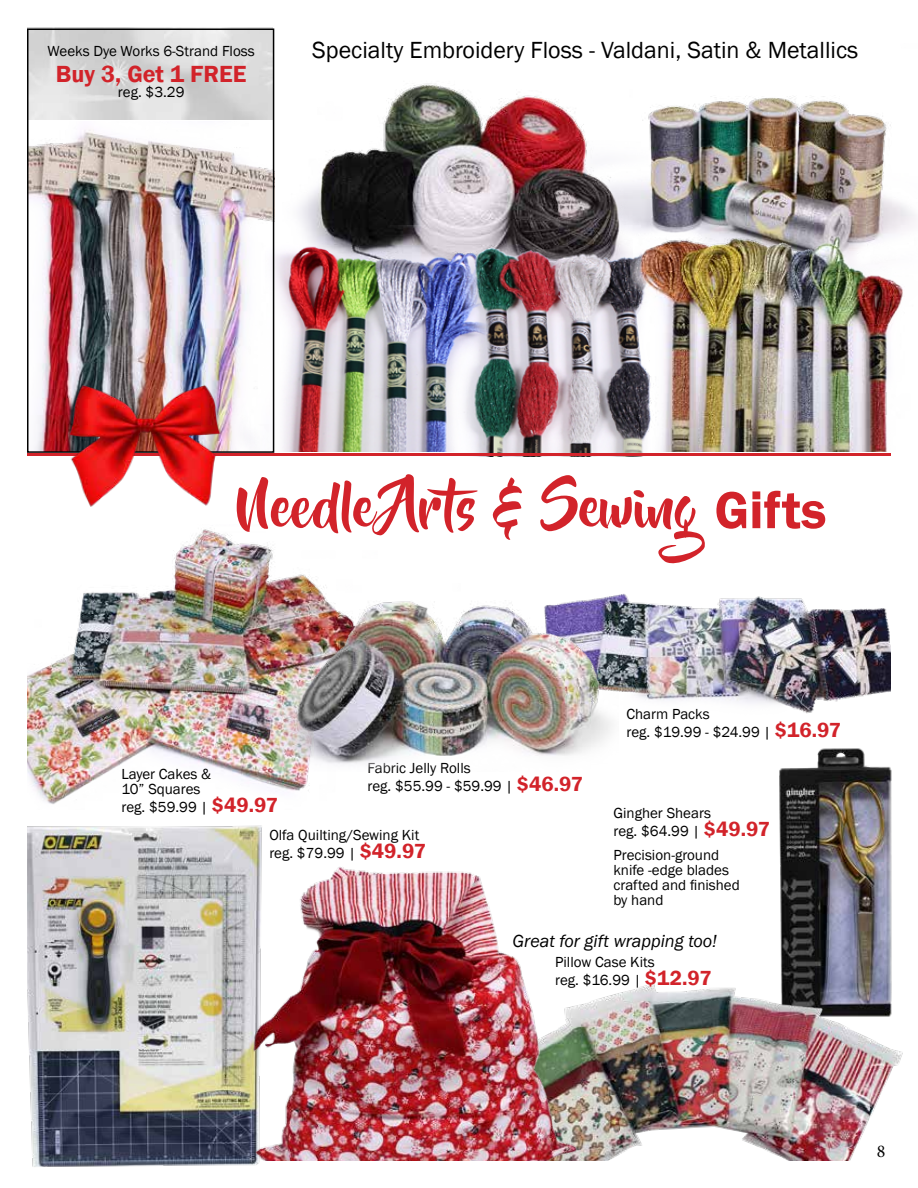
<style>
.page{position:relative;width:918px;height:1188px;background:#fff}
.page>*{position:absolute;margin:0;border:0;box-sizing:border-box;transform-origin:0 0}
.t1{font:54px "Beyond The Mountains";color:#d2232a}
.t2{font:24px "Franklin Gothic";color:#000}
.t3{font:600 24px "Franklin Gothic";color:#d2232a}
.t4{font:italic 18px "Franklin Gothic";color:#000}
.t5{font:18px "Minion Pro";color:#000}
.t6{font:15px/18px "Franklin Gothic";color:#000}
.s1{font-family:"Franklin Gothic";font-weight:600}
.s2{font-weight:600;font-size:21px;color:#d2232a}
</style>
<div class="page">
<img style="left:779px;top:748px;width:113px;height:227px">
<img style="left:590px;top:975px;width:313px;height:186px">
<img style="left:618px;top:593px;width:273px;height:121px">
<img style="left:27px;top:529px;width:286px;height:275px">
<img style="left:27px;top:27px;width:245px;height:92px">
<img style="left:633px;top:96px;width:283px;height:125px">
<img style="left:299px;top:83px;width:334px;height:142px">
<img style="left:274px;top:225px;width:143px;height:227px">
<img style="left:27px;top:825px;width:235px;height:342px">
<img style="left:239px;top:849px;width:351px;height:312px">
<img style="left:417px;top:221px;width:227px;height:232px">
<hr style="left:27px;top:453px;width:864px;height:3px;background:#d2232a">
<img style="left:631px;top:221px;width:284px;height:231px">
<img style="left:30px;top:130px;width:241px;height:320px">
<div style="left:27px;top:28px;width:247px;height:425px;border:2px solid #000"></div>
<img style="left:62px;top:374px;width:178px;height:133px">
<img style="left:262px;top:583px;width:356px;height:189px">
<p class="t6" style="left:48px;top:43px;width:209px">Weeks Dye Works 6-Strand Floss</p>
<h2 class="t3" style="left:56px;top:59px;width:192px">Buy 3, Get 1 FREE</h2>
<p class="t6" style="left:118px;top:83px;width:68px">reg. $3.29</p>
<h2 class="t2" style="left:312px;top:35px;width:548px">Specialty Embroidery Floss - Valdani, Satin &amp; Metallics</h2>
<h1 class="t1" style="left:237px;top:478px;width:591px">Needle Arts &amp; Sewing <span class="s1">Gifts</span></h1>
<p class="t6" style="left:368px;top:760px;width:217px">Fabric Jelly Rolls<br>reg. $55.99 - $59.99 | <span class="s2">$46.97</span></p>
<p class="t6" style="left:269px;top:826px;width:158px">Olfa Quilting/Sewing Kit reg. $79.99 | <span class="s2">$49.97</span></p>
<p class="t6" style="left:122px;top:766px;width:91px;line-height:15px">Layer Cakes &amp;<br>10” Squares</p>
<p class="t6" style="left:122px;top:798px;width:158px">reg. $59.99 | <span class="s2">$49.97</span></p>
<p class="t6" style="left:626px;top:705px;width:216px">Charm Packs<br>reg. $19.99 - $24.99 | <span class="s2">$16.97</span></p>
<p class="t6" style="left:613px;top:805px;width:158px">Gingher Shears<br>reg. $64.99 | <span class="s2">$49.97</span></p>
<p class="t6" style="left:613px;top:848px;width:128px;line-height:15px">Precision-ground knife -edge blades crafted and finished by hand</p>
<p class="t4" style="left:513px;top:930px;width:206px">Great for gift wrapping too!</p>
<p class="t6" style="left:555px;top:954px;width:158px">Pillow Case Kits<br>reg. $16.99 | <span class="s2">$12.97</span></p>
<p class="t5" style="left:877px;top:1139px;width:10px">8</p>
</div>
